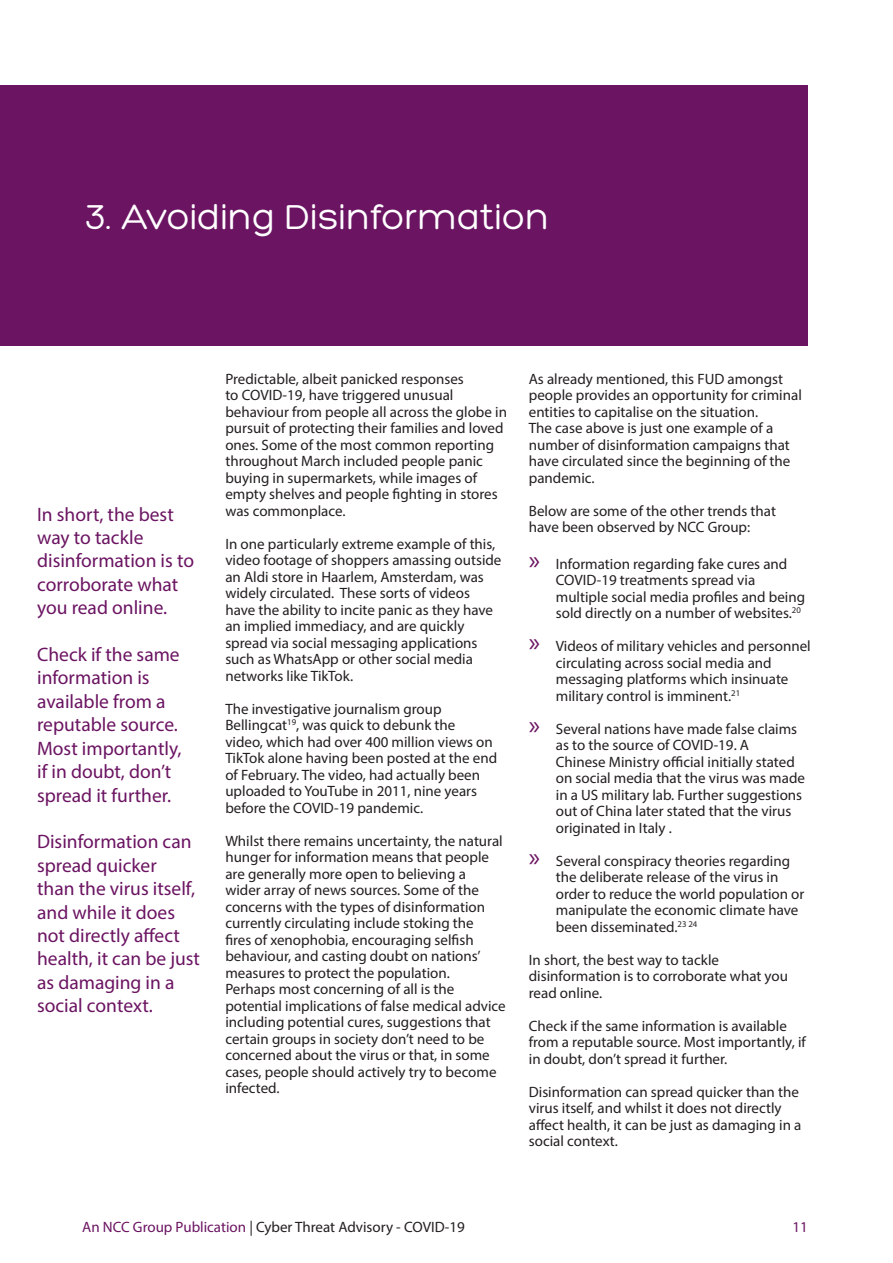
<style>
.page{position:relative;width:893px;height:1263px;background:#fff}
.page>*{position:absolute;margin:0;border:0;box-sizing:border-box;transform-origin:0 0}
.t1{font:37.5px "Hero";color:#fff}
.t2{font:19.5px/23.4px "Myriad Pro";color:#6b1462}
.t3{font:15px/16.5px "Myriad Pro";color:#231f20}
.t4{font:15px "Myriad Pro";color:#6b1462}
.s1{font-size:27px;color:#6b1462}
.s2{color:#6b1462}
</style>
<div class="page">
<div style="left:0;top:85px;width:808px;height:260px;background:#6b1462"></div>
<p class="t1" style="left:85px;top:198px;width:466px">3. Avoiding Disinformation</p>
<p class="t2" style="left:37px;top:502px;width:158px">In short, the best way to tackle disinformation is to corroborate what you read online.</p>
<p class="t2" style="left:37px;top:642px;width:146px">Check if the same information is available from a reputable source.<br>Most importantly, if in doubt, don’t spread it further.</p>
<p class="t2" style="left:37px;top:830px;width:164px">Disinformation can spread quicker<br>than the virus itself, and while it does not directly affect health, it can be just as damaging in a social context.</p>
<p class="t3" style="left:225px;top:370px;width:283px">Predictable, albeit panicked responses<br>to COVID-19, have triggered unusual behaviour from people all across the globe in pursuit of protecting their families and loved ones. Some of the most common reporting throughout March included people panic buying in supermarkets, while images of empty shelves and people fighting in stores was commonplace.</p>
<p class="t3" style="left:225px;top:535px;width:278px">In one particularly extreme example of this, video footage of shoppers amassing outside an Aldi store in Haarlem, Amsterdam, was widely circulated. These sorts of videos have the ability to incite panic as they have an implied immediacy, and are quickly spread via social messaging applications such as WhatsApp or other social media networks like TikTok.</p>
<p class="t3" style="left:225px;top:700px;width:273px">The investigative journalism group Bellingcat<sup>19</sup>, was quick to debunk the<br>video, which had over 400 million views on TikTok alone having been posted at the end of February. The video, had actually been uploaded to YouTube in 2011, nine years before the COVID-19 pandemic.</p>
<p class="t3" style="left:225px;top:832px;width:282px">Whilst there remains uncertainty, the natural hunger for information means that people are generally more open to believing a<br>wider array of news sources. Some of the concerns with the types of disinformation currently circulating include stoking the<br>fires of xenophobia, encouraging selfish behaviour, and casting doubt on nations’ measures to protect the population.<br>Perhaps most concerning of all is the potential implications of false medical advice including potential cures, suggestions that certain groups in society don’t need to be concerned about the virus or that, in some cases, people should actively try to become infected.</p>
<p class="t3" style="left:529px;top:370px;width:275px">As already mentioned, this FUD amongst people provides an opportunity for criminal entities to capitalise on the situation.<br>The case above is just one example of a number of disinformation campaigns that have circulated since the beginning of the pandemic.</p>
<p class="t3" style="left:529px;top:502px;width:249px">Below are some of the other trends that have been observed by NCC Group:</p>
<p class="t3" style="left:556px;top:555px;width:251px;text-indent:-27px"><span class="s1">»</span> Information regarding fake cures and COVID-19 treatments spread via multiple social media profiles and being sold directly on a number of websites.<sup>20</sup></p>
<p class="t3" style="left:556px;top:638px;width:256px;text-indent:-27px"><span class="s1">»</span> Videos of military vehicles and personnel circulating across social media and messaging platforms which insinuate military control is imminent.<sup>21</sup></p>
<p class="t3" style="left:556px;top:720px;width:251px;text-indent:-27px"><span class="s1">»</span> Several nations have made false claims as to the source of COVID-19. A<br>Chinese Ministry official initially stated on social media that the virus was made in a US military lab. Further suggestions out of China later stated that the virus originated in Italy .</p>
<p class="t3" style="left:556px;top:852px;width:250px;text-indent:-27px"><span class="s1">»</span> Several conspiracy theories regarding the deliberate release of the virus in order to reduce the world population or manipulate the economic climate have been disseminated.<sup>23</sup> <sup>24</sup></p>
<p class="t3" style="left:529px;top:951px;width:261px">In short, the best way to tackle disinformation is to corroborate what you read online.</p>
<p class="t3" style="left:529px;top:1017px;width:279px">Check if the same information is available from a reputable source. Most importantly, if in doubt, don’t spread it further.</p>
<p class="t3" style="left:529px;top:1083px;width:274px">Disinformation can spread quicker than the virus itself, and whilst it does not directly affect health, it can be just as damaging in a social context.</p>
<p class="t3" style="left:82px;top:1218px;width:384px"><span class="s2">An NCC Group Publication</span> | Cyber Threat Advisory - COVID-19</p>
<p class="t4" style="left:792px;top:1217px;width:17px">11</p>
</div>
